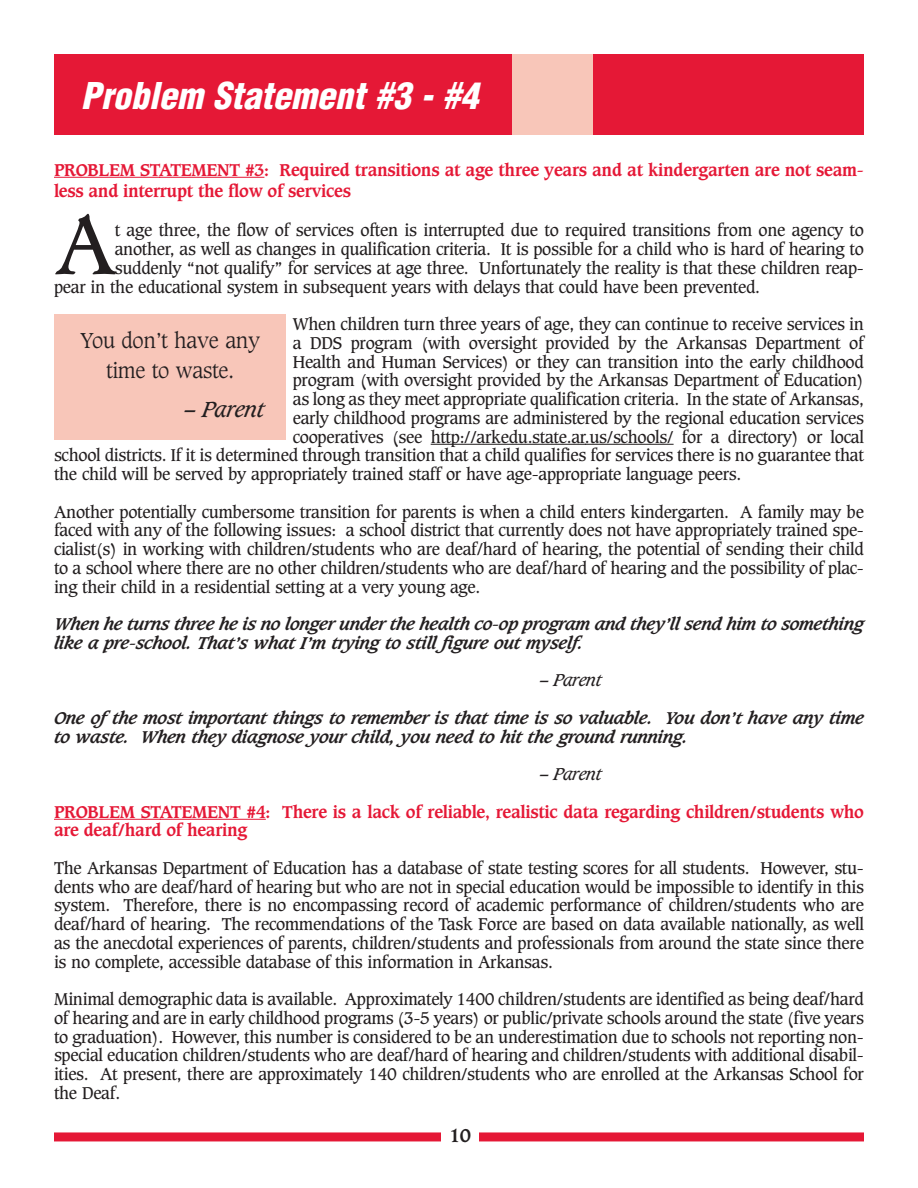
<style>
.page{position:relative;width:918px;height:1188px;background:#fff}
.page>*{position:absolute;margin:0;border:0;box-sizing:border-box;transform-origin:0 0}
.t1{font:80.55px "Caxton";color:#231f20}
.t2{font:italic 900 condensed 36px "Helvetica";color:#fff}
.t3{font:300 21px/30px "Caxton";letter-spacing:-.01em;color:#231f20;text-align:center}
.t4{font:italic 21px "Caxton";letter-spacing:-.015em;color:#231f20}
.t5{font:700 18px "Caxton";color:#231f20}
.t6{font:16.5px/18.8px "Caxton";letter-spacing:-.02em;color:#231f20;text-align:justify}
.t7{font:italic 700 16.5px/18.8px "Caxton";letter-spacing:-.02em;color:#231f20}
.t8{font:700 16.5px/21px "Caxton";letter-spacing:-.02em;color:#e51836}
.t9{font:italic 16.5px "Caxton";letter-spacing:-.02em;color:#231f20}
</style>
<div class="page">
<div style="left:54px;top:1132px;width:810px;height:9px;background:#e51836"></div>
<div style="left:442px;top:1127px;width:37px;height:34px;background:#fff"></div>
<hr style="left:54px;top:177px;width:106px;height:1px;background:#e51836">
<hr style="left:170px;top:177px;width:94px;height:1px;background:#e51836">
<hr style="left:431px;top:444px;width:155px;height:1px;background:#231f20">
<hr style="left:585px;top:444px;width:89px;height:1px;background:#231f20">
<hr style="left:54px;top:819px;width:107px;height:1px;background:#e51836">
<hr style="left:171px;top:819px;width:95px;height:1px;background:#e51836">
<div style="left:54px;top:54px;width:810px;height:80px;background:#e51836"></div>
<div style="left:512px;top:54px;width:81px;height:81px;background:#f8c6b9"></div>
<div style="left:54px;top:314px;width:231px;height:126px;background:#f8c6b9"></div>
<h2 class="t2" style="left:81px;top:82px;width:406px">Problem Statement #3 - #4</h2>
<p class="t8" style="left:54px;top:160px;width:812px">PROBLEM STATEMENT #3: Required transitions at age three years and at kindergarten are not seam&shy;less and interrupt the flow of services</p>
<h1 class="t1" style="left:55px;top:207px;width:63px">A</h1>
<p class="t6" style="left:115px;top:222px;width:751px">t age three, the flow of services often is interrupted due to required transitions from one agency to</p>
<p class="t6" style="left:115px;top:241px;width:751px">another, as well as changes in qualification criteria. It is possible for a child who is hard of hearing to</p>
<p class="t6" style="left:115px;top:260px;width:751px">suddenly “not qualify” for services at age three. Unfortunately the reality is that these children reap-</p>
<p class="t6" style="left:54px;top:279px;width:708px">pear in the educational system in subsequent years with delays that could have been prevented.</p>
<p class="t6" style="left:293px;top:316px;width:573px">When children turn three years of age, they can continue to receive services in</p>
<p class="t6" style="left:293px;top:335px;width:573px">a DDS program (with oversight provided by the Arkansas Department of</p>
<p class="t6" style="left:293px;top:354px;width:573px">Health and Human Services) or they can transition into the early childhood</p>
<p class="t6" style="left:293px;top:372px;width:573px">program (with oversight provided by the Arkansas Department of Education)</p>
<p class="t6" style="left:293px;top:391px;width:573px">as long as they meet appropriate qualification criteria. In the state of Arkansas,</p>
<p class="t6" style="left:293px;top:410px;width:573px">early childhood programs are administered by the regional education services</p>
<p class="t6" style="left:293px;top:429px;width:573px">cooperatives (see http://arkedu.state.ar.us/schools/ for a directory) or local</p>
<p class="t6" style="left:54px;top:447px;width:811px">school districts. If it is determined through transition that a child qualifies for services there is no guarantee that</p>
<p class="t6" style="left:54px;top:466px;width:689px">the child will be served by appropriately trained staff or have age-appropriate language peers.</p>
<p class="t6" style="left:54px;top:504px;width:812px">Another potentially cumbersome transition for parents is when a child enters kindergarten. A family may be faced with any of the following issues: a school district that currently does not have appropriately trained spe&shy;cialist(s) in working with children/students who are deaf/hard of hearing, the potential of sending their child to a school where there are no other children/students who are deaf/hard of hearing and the possibility of plac&shy;ing their child in a residential setting at a very young age.</p>
<p class="t7" style="left:54px;top:616px;width:811px">When he turns three he is no longer under the health co-op program and they’ll send him to something like a pre-school. That’s what I’m trying to still figure out myself.</p>
<p class="t9" style="left:540px;top:673px;width:63px">– Parent</p>
<p class="t7" style="left:54px;top:710px;width:811px">One ofthe most important things to remember is that time is so valuable. You don’t have any time to waste. When they diagnose your child, you need to hit the ground running.</p>
<p class="t9" style="left:540px;top:767px;width:63px">– Parent</p>
<p class="t8" style="left:54px;top:804px;width:811px;line-height:18.8px">PROBLEM STATEMENT #4: There is a lack of reliable, realistic data regarding children/students who are deaf/hard of hearing</p>
<p class="t6" style="left:54px;top:860px;width:811px">The Arkansas Department of Education has a database of state testing scores for all students. However, stu&shy;dents who are deaf/hard of hearing but who are not in special education would be impossible to identify in this system. Therefore, there is no encompassing record of academic performance of children/students who are deaf/hard of hearing. The recommendations of the Task Force are based on data available nationally, as well as the anecdotal experiences of parents, children/students and professionals from around the state since there is no complete, accessible database of this information in Arkansas.</p>
<p class="t6" style="left:54px;top:991px;width:811px">Minimal demographic data is available. Approximately 1400 children/students are identified as being deaf/hard of hearing and are in early childhood programs (3-5 years) or public/private schools around the state (five years to graduation). However, this number is considered to be an underestimation due to schools not reporting non&shy;special education children/students who are deaf/hard of hearing and children/students with additional disabil&shy;ities. At present, there are approximately 140 children/students who are enrolled at the Arkansas School for the Deaf.</p>
<p class="t3" style="left:81px;top:327px;width:181px">You don’t have any time to waste.</p>
<p class="t4" style="left:185px;top:399px;width:81px">– Parent</p>
<p class="t5" style="left:450px;top:1127px;width:23px">10</p>
</div>
